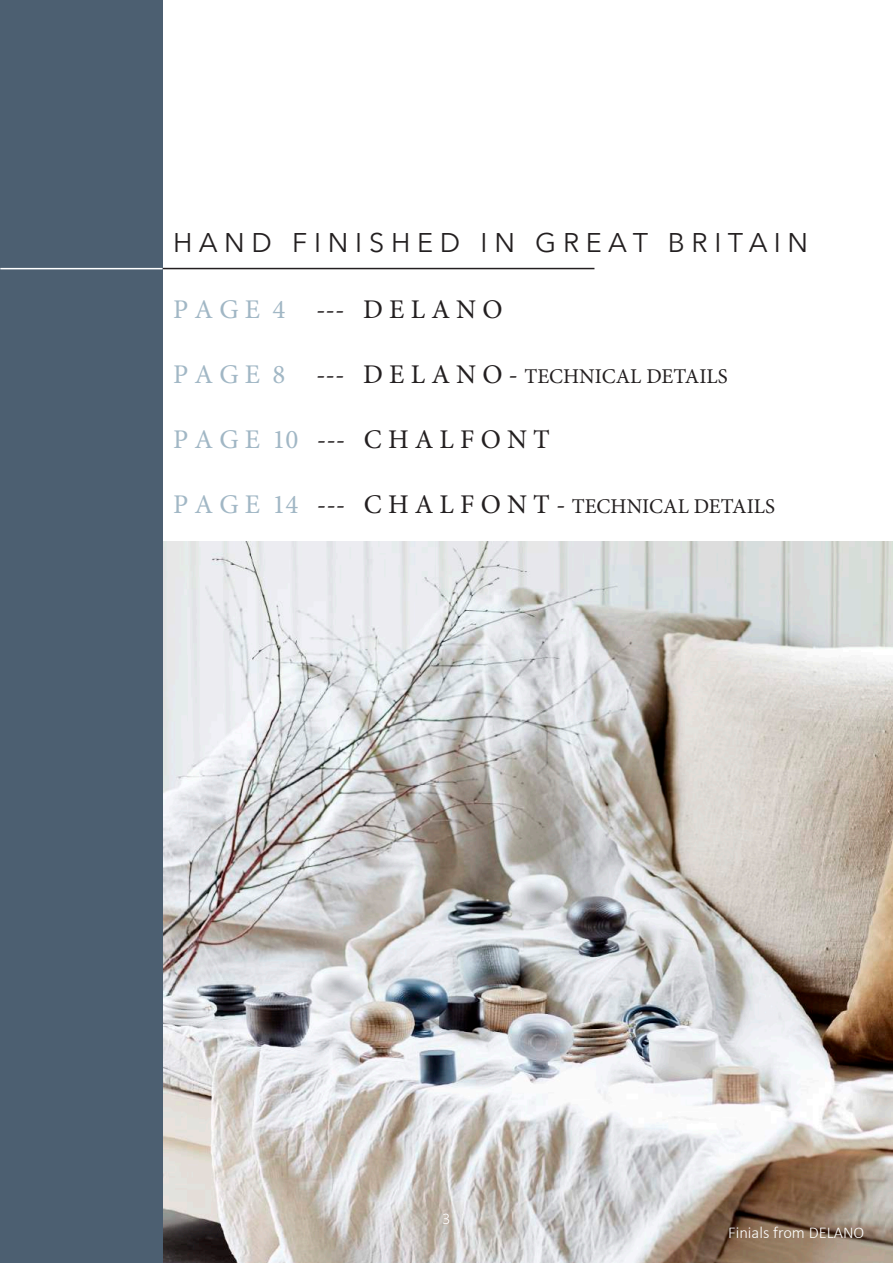
<style>
.page{position:relative;width:893px;height:1263px;background:#fff}
.page>*{position:absolute;margin:0;border:0;box-sizing:border-box;transform-origin:0 0}
.t1{font:27px "Minion Pro";color:#231f20}
.t2{font:27px "Avenir Next";color:#231f20}
.t3{font:21px "Minion Pro";color:#231f20}
.t4{font:300 16.5px "Calibri";color:#fff}
.s1{color:#a1b7c5}
.s2{font-size:27px;color:#a1b7c5}
.s3{font-size:27px}
</style>
<div class="page">
<div style="left:0;top:0;width:163px;height:1263px;background:#4c5f71"></div>
<hr style="left:163px;top:268px;width:431px;height:1px;background:#231f20">
<img style="left:164px;top:541px;width:729px;height:722px">
<hr style="left:0;top:268px;width:163px;height:1px;background:#fff">
<p class="t2" style="left:173px;top:220px;width:636px">H A N D F I N I S H E D I N G R E A T B R I T A I N</p>
<p class="t1" style="left:173px;top:292px;width:331px"><span class="s1">P A G E 4</span> --- D E L A N O</p>
<p class="t3" style="left:173px;top:362px;width:556px"><span class="s2">P A G E 8</span> <span class="s3">--- D E L A N O -</span> TECHNICAL DETAILS</p>
<p class="t1" style="left:173px;top:421px;width:378px"><span class="s1">P A G E 10</span> --- C H A L F O N T</p>
<p class="t3" style="left:173px;top:492px;width:603px"><span class="s2">P A G E 14</span> <span class="s3">--- C H A L F O N T -</span> TECHNICAL DETAILS</p>
<p class="t4" style="left:442px;top:1208px;width:10px">3</p>
<p class="t4" style="left:728px;top:1222px;width:138px">Finials from DELANO</p>
</div>
